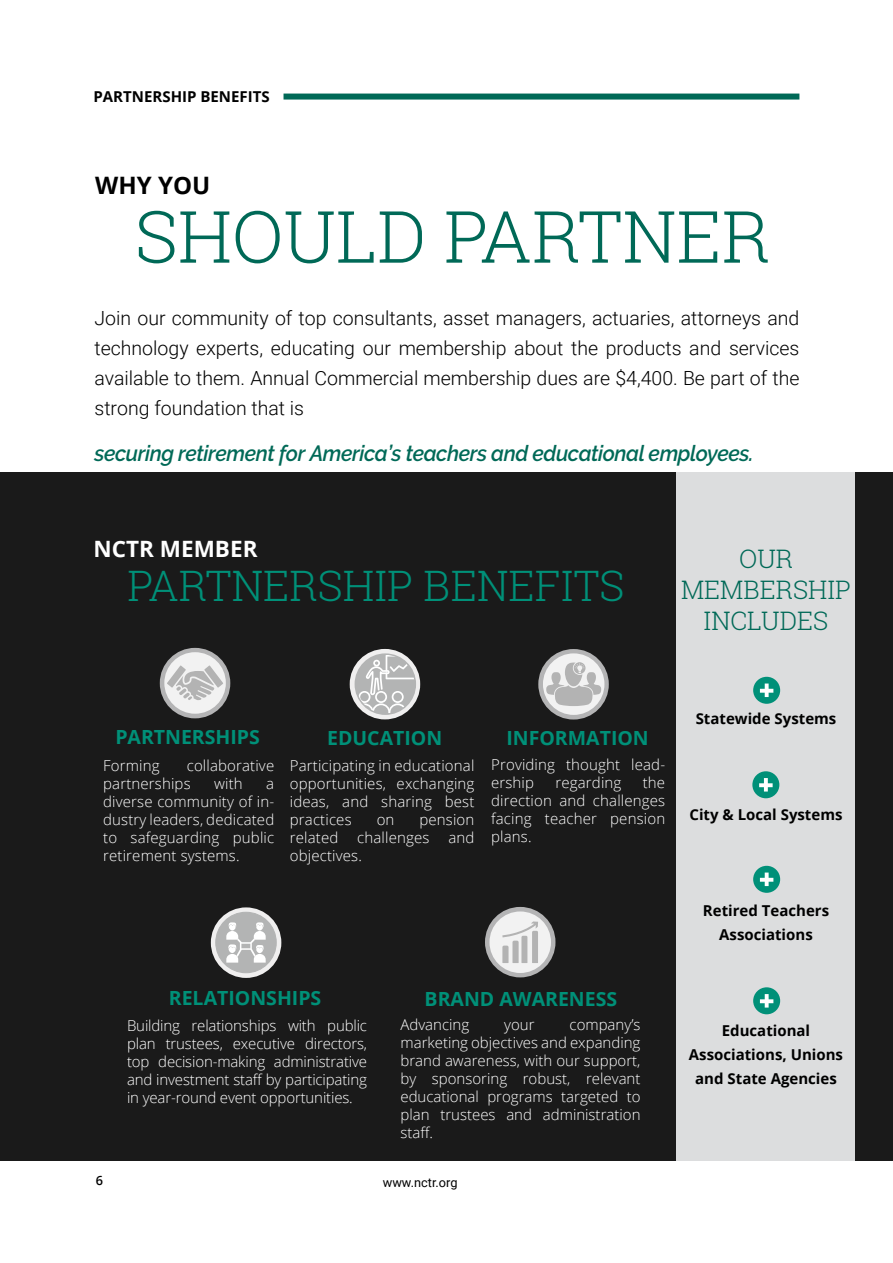
<style>
.page{position:relative;width:893px;height:1263px;background:#fff}
.page>*{position:absolute;margin:0;border:0;box-sizing:border-box;transform-origin:0 0}
.t1{font:300 72px "Roboto Slab";color:#006957}
.t2{font:300 42px "Roboto Slab";color:#009078}
.t3{font:300 25.5px/30.6px "Roboto Slab";color:#006957;text-align:center}
.t4{font:700 24px "Open Sans";color:#000}
.t5{font:700 22.5px "Open Sans";color:#fff}
.t6{font:italic 600 22.05px "Raleway";letter-spacing:-.02em;color:#006957;scale:.95 1}
.t7{font:300 19.5px/30px "Roboto";color:#000;text-align:justify}
.t8{font:700 19.5px "Open Sans";color:#009078}
.t9{font:300 15px/18px "Open Sans";letter-spacing:.01em;color:#fff;text-align:justify}
.t10{font:700 15px/24px "Open Sans";color:#000;text-align:center}
.t11{font:12.75px "Roboto";color:#000}
.t12{font:600 12.75px "Open Sans";color:#000}
</style>
<div class="page">
<div style="left:284px;top:94px;width:515px;height:6px;background:#006957"></div>
<div style="left:0;top:472px;width:893px;height:689px;background:#dcddde"></div>
<div style="left:753px;top:677px;width:27px;height:27px;background:#009078;border-radius:50%"></div>
<svg style="left:760px;top:689px;width:13px;height:4px"></svg>
<svg style="left:765px;top:683px;width:4px;height:14px"></svg>
<div style="left:752px;top:771px;width:27px;height:27px;background:#009078;border-radius:50%"></div>
<svg style="left:759px;top:783px;width:14px;height:4px"></svg>
<svg style="left:764px;top:778px;width:4px;height:13px"></svg>
<div style="left:753px;top:866px;width:27px;height:27px;background:#009078;border-radius:50%"></div>
<svg style="left:760px;top:878px;width:13px;height:4px"></svg>
<svg style="left:765px;top:872px;width:4px;height:14px"></svg>
<div style="left:753px;top:987px;width:27px;height:27px;background:#009078;border-radius:50%"></div>
<svg style="left:760px;top:999px;width:13px;height:4px"></svg>
<svg style="left:765px;top:994px;width:4px;height:13px"></svg>
<div style="left:0;top:472px;width:675px;height:689px;background:#1a1a1a"></div>
<div style="left:160px;top:648px;width:70px;height:70px;background:#b4b4b5;border-radius:50%"></div>
<div style="left:350px;top:649px;width:70px;height:70px;background:#f0efef;border-radius:50%"></div>
<svg style="left:538px;top:649px;width:71px;height:70px"></svg>
<div style="left:164px;top:652px;width:62px;height:62px;background:#f2f2f2;border-radius:50%"></div>
<svg style="left:167px;top:665px;width:56px;height:35px"></svg>
<div style="left:543px;top:653px;width:61px;height:62px;background:#f2f2f2;border-radius:50%"></div>
<svg style="left:546px;top:662px;width:55px;height:44px"></svg>
<svg style="left:355px;top:655px;width:60px;height:58px"></svg>
<div style="left:355px;top:653px;width:61px;height:62px;border:2px solid #b3b4b4;border-radius:50%"></div>
<svg style="left:211px;top:907px;width:70px;height:71px"></svg>
<div style="left:216px;top:912px;width:60px;height:61px;background:#b3b4b4;border-radius:50%"></div>
<svg style="left:226px;top:922px;width:40px;height:40px"></svg>
<div style="left:215px;top:912px;width:62px;height:61px;border:1px solid #b3b4b4;border-radius:50%"></div>
<div style="left:485px;top:907px;width:70px;height:70px;background:#b4b4b5;border-radius:50%"></div>
<div style="left:489px;top:911px;width:62px;height:62px;background:#f2f2f2;border-radius:50%"></div>
<svg style="left:502px;top:921px;width:36px;height:42px"></svg>
<div style="left:855px;top:472px;width:38px;height:689px;background:#1a1a1a"></div>
<p class="t10" style="left:94px;top:84px;width:178px">PARTNERSHIP BENEFITS</p>
<h3 class="t4" style="left:95px;top:168px;width:117px">WHY YOU</h3>
<h1 class="t1" style="left:135px;top:187px;width:637px">SHOULD PARTNER</h1>
<p class="t7" style="left:94px;top:302px;width:706px">Join our community of top consultants, asset managers, actuaries, attorneys and technology experts, educating our membership about the products and services available to them. Annual Commercial membership dues are $4,400. Be part of the strong foundation that is</p>
<h3 class="t6" style="left:94px;top:441px;width:695px">securing retirement for America’s teachers and educational employees.</h3>
<h3 class="t5" style="left:94px;top:532px;width:165px">NCTR MEMBER</h3>
<h2 class="t2" style="left:128px;top:557px;width:498px">PARTNERSHIP BENEFITS</h2>
<h3 class="t3" style="left:681px;top:543px;width:171px">OUR<br>MEMBERSHIP<br>INCLUDES</h3>
<h3 class="t8" style="left:115px;top:723px;width:146px">PARTNERSHIPS</h3>
<h3 class="t8" style="left:327px;top:724px;width:117px">EDUCATION</h3>
<h3 class="t8" style="left:506px;top:724px;width:144px">INFORMATION</h3>
<p class="t9" style="left:103px;top:756px;width:173px;text-indent:84px">collaborative partnerships</p>
<p class="t9" style="left:103px;top:756px;width:58px">Forming</p>
<p class="t9" style="left:214px;top:774px;width:30px">with</p>
<p class="t9" style="left:103px;top:774px;width:173px;text-indent:163px">a diverse community of in&shy;dustry leaders, dedicated to safeguarding public retirement systems.</p>
<p class="t9" style="left:290px;top:756px;width:186px">Participating in educational opportunities, exchanging ideas, and sharing best practices</p>
<p class="t9" style="left:377px;top:810px;width:19px">on</p>
<p class="t9" style="left:419px;top:810px;width:56px">pension</p>
<p class="t9" style="left:290px;top:828px;width:50px">related</p>
<p class="t9" style="left:357px;top:828px;width:74px">challenges</p>
<p class="t9" style="left:448px;top:828px;width:28px">and</p>
<p class="t9" style="left:290px;top:846px;width:74px">objectives.</p>
<p class="t9" style="left:491px;top:755px;width:176px">Providing thought lead&shy;ership</p>
<p class="t9" style="left:491px;top:773px;width:176px;text-indent:152px">the direction and challenges facing teacher pension plans.</p>
<p class="t9" style="left:555px;top:773px;width:67px">regarding</p>
<h3 class="t8" style="left:169px;top:984px;width:154px">RELATIONSHIPS</h3>
<h3 class="t8" style="left:425px;top:985px;width:194px">BRAND AWARENESS</h3>
<p class="t9" style="left:400px;top:1015px;width:70px">Advancing</p>
<p class="t9" style="left:504px;top:1015px;width:32px">your</p>
<p class="t9" style="left:400px;top:1015px;width:242px;text-indent:169px">company’s marketing objectives and expanding brand awareness, with our support, by sponsoring robust, relevant educational programs targeted to plan trustees and administration staff.</p>
<p class="t9" style="left:127px;top:1016px;width:242px">Building relationships with public plan trustees, executive directors, top decision-making administrative and investment staff by participating in year-round event opportunities.</p>
<p class="t12" style="left:96px;top:1171px;width:9px">6</p>
<p class="t11" style="left:383px;top:1173px;width:76px">www.nctr.org</p>
<p class="t10" style="left:696px;top:706px;width:142px">Statewide Systems</p>
<p class="t10" style="left:689px;top:802px;width:155px">City &amp; Local Systems</p>
<p class="t10" style="left:703px;top:898px;width:128px">Retired Teachers<br>Associations</p>
<p class="t10" style="left:689px;top:1018px;width:156px">Educational<br>Associations, Unions and State Agencies</p>
</div>
